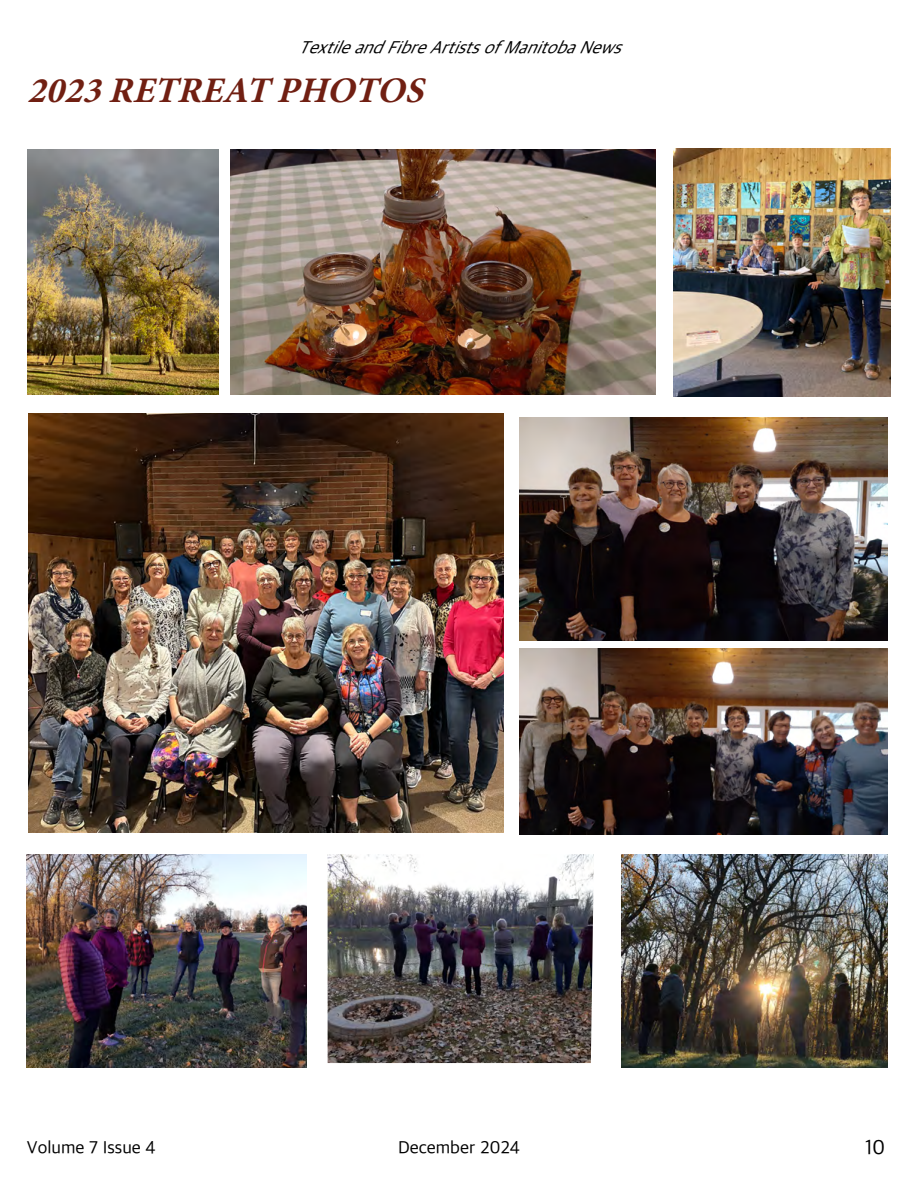
<style>
.page{position:relative;width:918px;height:1188px;background:#fff}
.page>*{position:absolute;margin:0;border:0;box-sizing:border-box;transform-origin:0 0}
.t1{font:italic 700 36px "Minion Pro";color:#701f12}
.t2{font:21px "Apple SD Gothic Neo";color:#000}
.t3{font:italic 18px "Apple SD Gothic Neo";color:#000}
.t4{font:18px "Apple SD Gothic Neo";color:#000}
</style>
<div class="page">
<img style="left:673px;top:149px;width:217px;height:248px">
<img style="left:231px;top:150px;width:425px;height:244px">
<img style="left:520px;top:648px;width:368px;height:187px">
<img style="left:520px;top:418px;width:368px;height:223px">
<img style="left:28px;top:413px;width:475px;height:419px">
<img style="left:328px;top:854px;width:266px;height:209px">
<img style="left:622px;top:854px;width:266px;height:213px">
<img style="left:27px;top:854px;width:280px;height:213px">
<img style="left:28px;top:150px;width:191px;height:244px">
<p class="t3" style="left:298px;top:38px;width:334px">TextileandFibreArtistsofManitobaNews</p>
<h1 class="t1" style="left:27px;top:65px;width:410px">2023RETREATPHOTOS</h1>
<p class="t4" style="left:27px;top:1138px;width:130px">Volume 7 Issue 4</p>
<p class="t4" style="left:398px;top:1138px;width:123px">December 2024</p>
<p class="t2" style="left:865px;top:1136px;width:22px">10</p>
</div>
